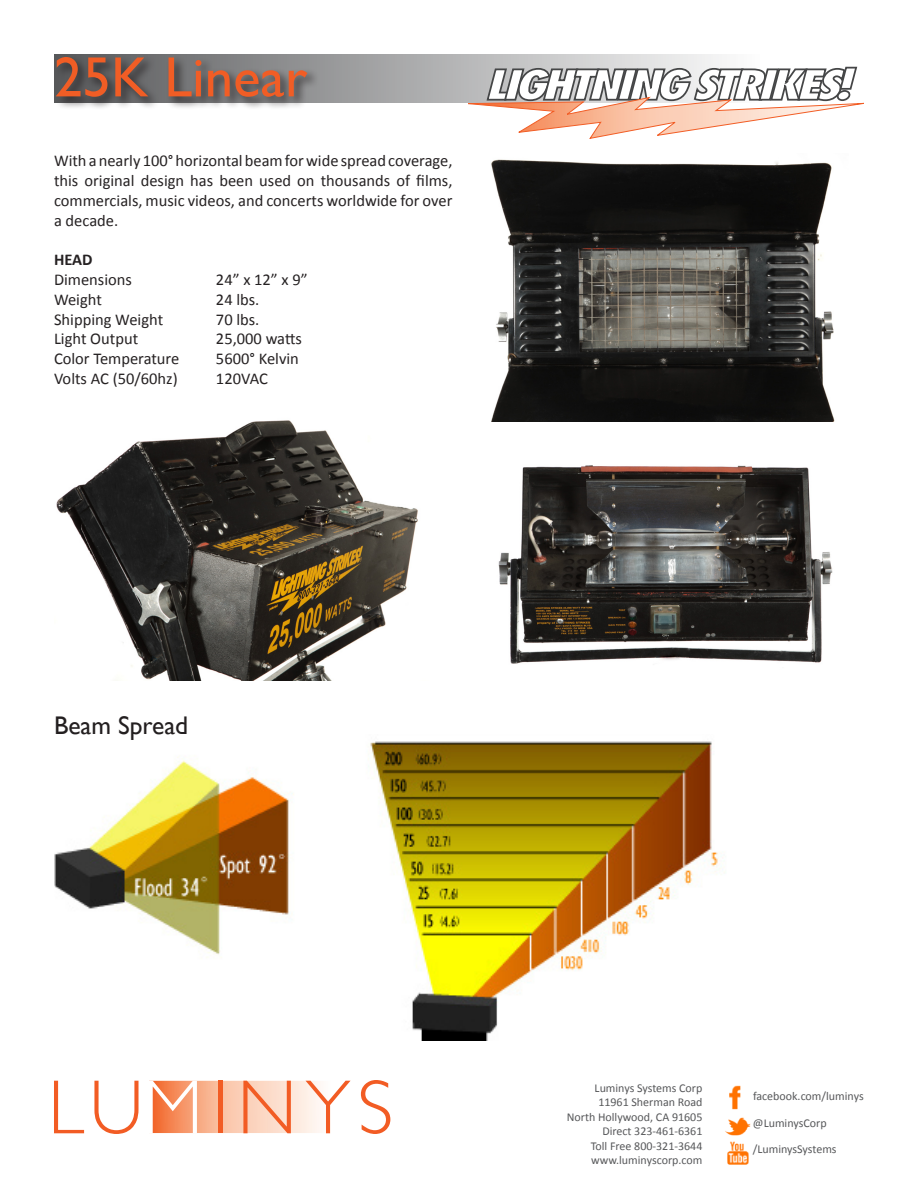
<style>
.page{position:relative;width:918px;height:1188px;background:#fff}
.page>*{position:absolute;margin:0;border:0;box-sizing:border-box;transform-origin:0 0}
.t1{font:57px "Gill Sans";color:#f15d25}
.t2{font:25.5px "Gill Sans";color:#231f20}
.t3{font:16.5px/19.8px "Calibri";color:#231f20;text-align:justify}
.t4{font:700 16.5px "Calibri";color:#231f20}
.t5{font:12px "Calibri";color:#57585a}
</style>
<div class="page">
<img style="left:491px;top:159px;width:344px;height:263px">
<svg style="left:54px;top:1081px;width:30px;height:52px"></svg>
<svg style="left:94px;top:1081px;width:45px;height:53px"></svg>
<svg style="left:152px;top:1081px;width:198px;height:52px"></svg>
<svg style="left:361px;top:1080px;width:29px;height:54px"></svg>
<img style="left:729px;top:1085px;width:12px;height:25px">
<img style="left:725px;top:1117px;width:26px;height:48px">
<div style="left:53px;top:54px;width:842px;height:91px;background:#231f20;opacity:.75"></div>
<img style="left:54px;top:741px;width:671px;height:300px">
<svg style="left:468px;top:67px;width:396px;height:72px"></svg>
<img style="left:56px;top:420px;width:362px;height:260px">
<img style="left:498px;top:465px;width:335px;height:199px">
<p class="t1" style="left:54px;top:44px;width:255px">25K Linear</p>
<p class="t3" style="left:54px;top:151px;width:400px">With a nearly 100° horizontal beam for wide spread coverage, this original design has been used on thousands of films, commercials, music videos, and concerts worldwide for over a decade.</p>
<p class="t4" style="left:54px;top:249px;width:40px">HEAD</p>
<p class="t3" style="left:54px;top:270px;width:80px">Dimensions</p>
<p class="t3" style="left:216px;top:270px;width:93px">24” x 12” x 9”</p>
<p class="t3" style="left:54px;top:290px;width:49px">Weight</p>
<p class="t3" style="left:216px;top:290px;width:45px">24 lbs.</p>
<p class="t3" style="left:54px;top:309px;width:111px">Shipping Weight</p>
<p class="t3" style="left:216px;top:309px;width:45px">70 lbs.</p>
<p class="t3" style="left:54px;top:329px;width:86px">Light Output</p>
<p class="t3" style="left:216px;top:329px;width:87px">25,000 watts</p>
<p class="t3" style="left:54px;top:349px;width:127px">Color Temperature</p>
<p class="t3" style="left:216px;top:349px;width:84px">5600° Kelvin</p>
<p class="t3" style="left:54px;top:369px;width:125px">Volts AC (50/60hz)</p>
<p class="t3" style="left:216px;top:369px;width:53px">120VAC</p>
<p class="t2" style="left:54px;top:711px;width:136px">Beam Spread</p>
<p class="t5" style="left:595px;top:1080px;width:109px">Luminys Systems Corp</p>
<p class="t5" style="left:598px;top:1095px;width:106px">11961 Sherman Road</p>
<p class="t5" style="left:567px;top:1109px;width:137px">North Hollywood, CA 91605</p>
<p class="t5" style="left:602px;top:1124px;width:102px">Direct 323-461-6361</p>
<p class="t5" style="left:591px;top:1138px;width:113px">Toll Free 800-321-3644</p>
<p class="t5" style="left:591px;top:1152px;width:113px">www.luminyscorp.com</p>
<p class="t5" style="left:753px;top:1089px;width:112px">facebook.com/luminys</p>
<p class="t5" style="left:753px;top:1116px;width:75px">@LuminysCorp</p>
<p class="t5" style="left:753px;top:1142px;width:85px">/LuminysSystems</p>
</div>
